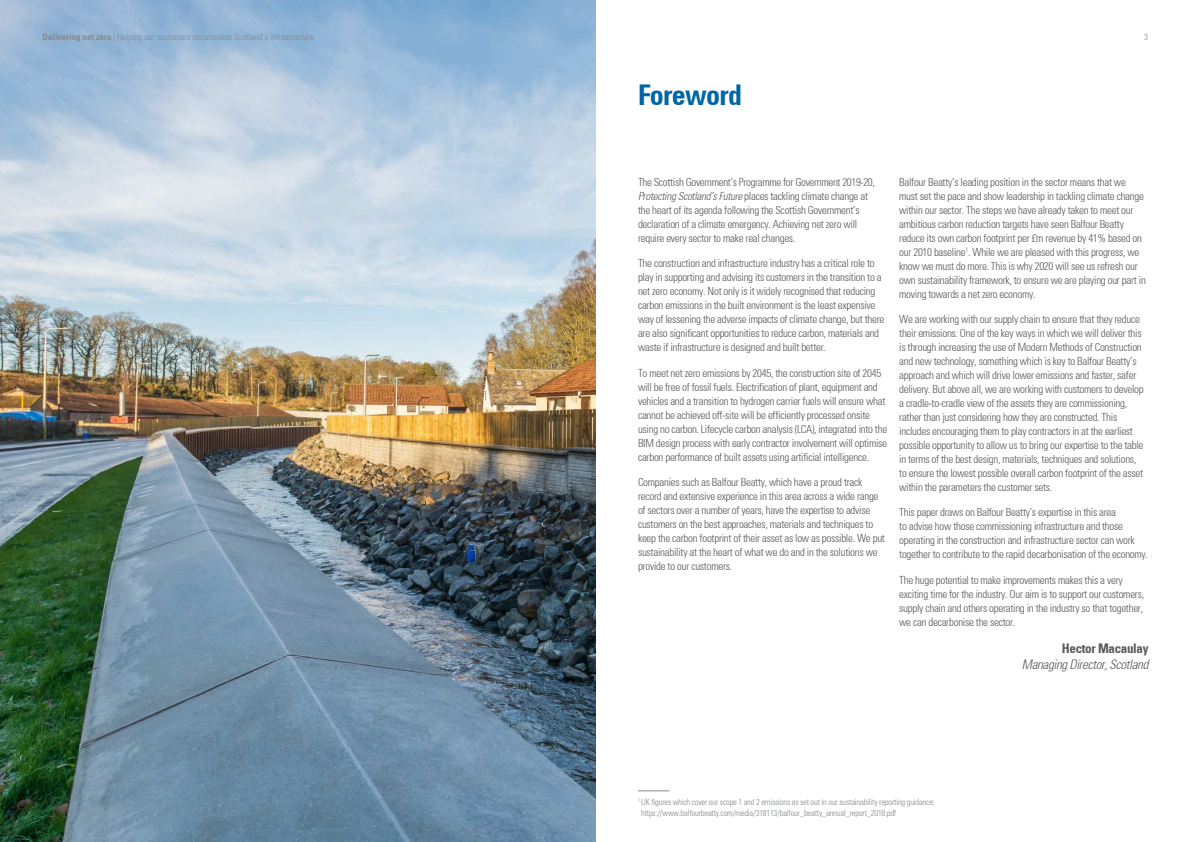
<style>
.page{position:relative;width:1191px;height:842px;background:#fff}
.page>*{position:absolute;margin:0;border:0;box-sizing:border-box;transform-origin:0 0}
.t1{font:700 condensed 28px "Univers";letter-spacing:-.025em;color:#0067a5}
.t2{font:italic 300 condensed 13px "Univers";letter-spacing:-.025em;color:#57585a}
.t3{font:700 condensed 13px "Univers";letter-spacing:-.025em;color:#57585a}
.t4{font:300 condensed 11px/14px "Univers";letter-spacing:-.025em;color:#57585a}
.t5{font:300 condensed 9px "Univers";color:#87898c}
.t6{font:300 condensed 8.5px/11px "Univers";letter-spacing:-.025em;color:#87898c}
.s1{font-weight:700}
.s2{font-style:italic}
</style>
<div class="page">
<img style="left:0;top:0;width:595px;height:842px">
<hr style="left:638px;top:791px;width:31px;height:1px;background:#87898c">
<p class="t5" style="left:43px;top:33px;width:273px"><span class="s1">Delivering net zero</span> | Helping our customers decarbonise Scotland’s infrastructure</p>
<p class="t5" style="left:1144px;top:33px;width:5px">3</p>
<h1 class="t1" style="left:638px;top:84px;width:105px">Foreword</h1>
<p class="t4" style="left:638px;top:176px;width:238px">The Scottish Government’s Programme for Government 2019-20, <span class="s2">Protecting Scotland’s Future</span> places tackling climate change at the heart of its agenda following the Scottish Government’s declaration of a climate emergency. Achieving net zero will require every sector to make real changes.</p>
<p class="t4" style="left:638px;top:257px;width:248px">The construction and infrastructure industry has a critical role to play in supporting and advising its customers in the transition to a net zero economy. Not only is it widely recognised that reducing carbon emissions in the built environment is the least expensive way of lessening the adverse impacts of climate change, but there are also significant opportunities to reduce carbon, materials and waste if infrastructure is designed and built better.</p>
<p class="t4" style="left:638px;top:367px;width:251px">To meet net zero emissions by 2045, the construction site of 2045 will be free of fossil fuels. Electrification of plant, equipment and vehicles and a transition to hydrogen carrier fuels will ensure what cannot be achieved off-site will be efficiently processed onsite using no carbon. Lifecycle carbon analysis (LCA), integrated into the BIM design process with early contractor involvement will optimise carbon performance of built assets using artificial intelligence.</p>
<p class="t4" style="left:638px;top:476px;width:248px">Companies such as Balfour Beatty, which have a proud track record and extensive experience in this area across a wide range of sectors over a number of years, have the expertise to advise customers on the best approaches, materials and techniques to keep the carbon footprint of their asset as low as possible. We put sustainability at the heart of what we do and in the solutions we provide to our customers.</p>
<p class="t4" style="left:899px;top:176px;width:248px">Balfour Beatty’s leading position in the sector means that we must set the pace and show leadership in tackling climate change within our sector. The steps we have already taken to meet our ambitious carbon reduction targets have seen Balfour Beatty reduce its own carbon footprint per £m revenue by 41% based on our 2010 baseline<sup>1</sup>. While we are pleased with this progress, we know we must do more. This is why 2020 will see us refresh our own sustainability framework, to ensure we are playing our part in moving towards a net zero economy.</p>
<p class="t4" style="left:899px;top:313px;width:246px">We are working with our supply chain to ensure that they reduce their emissions. One of the key ways in which we will deliver this is through increasing the use of Modern Methods of Construction and new technology, something which is key to Balfour Beatty’s approach and which will drive lower emissions and faster, safer delivery. But above all, we are working with customers to develop a cradle-to-cradle view of the assets they are commissioning, rather than just considering how they are constructed. This includes encouraging them to play contractors in at the earliest possible opportunity to allow us to bring our expertise to the table in terms of the best design, materials, techniques and solutions, to ensure the lowest possible overall carbon footprint of the asset within the parameters the customer sets.</p>
<p class="t4" style="left:899px;top:506px;width:250px">This paper draws on Balfour Beatty’s expertise in this area<br>to advise how those commissioning infrastructure and those operating in the construction and infrastructure sector can work together to contribute to the rapid decarbonisation of the economy.</p>
<p class="t4" style="left:899px;top:574px;width:246px">The huge potential to make improvements makes this a very exciting time for the industry. Our aim is to support our customers, supply chain and others operating in the industry so that together, we can decarbonise the sector.</p>
<p class="t3" style="left:1062px;top:643px;width:88px">Hector Macaulay</p>
<p class="t2" style="left:1021px;top:659px;width:128px">Managing Director, Scotland</p>
<p class="t6" style="left:641px;top:797px;width:295px;text-indent:-3px"><sup>1</sup> UK figures which cover our scope 1 and 2 emissions as set out in our sustainability reporting guidance: https://www.balfourbeatty.com/media/318113/balfour_beatty_annual_report_2018.pdf</p>
</div>
